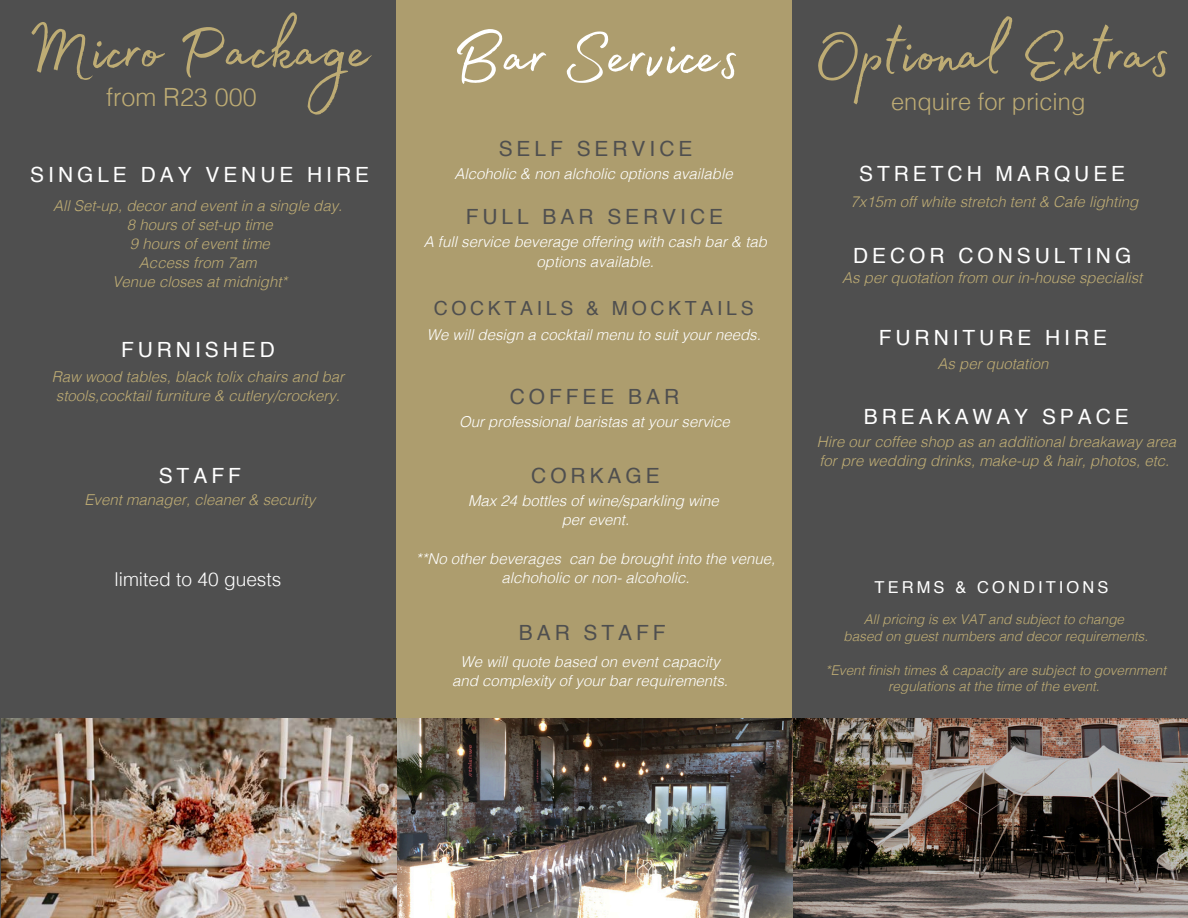
<style>
.page{position:relative;width:1188px;height:918px;background:#4f4f4f}
.page>*{position:absolute;margin:0;border:0;box-sizing:border-box;transform-origin:0 0}
.t1{font:82.65px "Madelyn Fill";color:#beac74}
.t2{font:82.65px "Madelyn Fill";color:#fff}
.t3{font:300 25.05px "Helvetica";color:#beac74}
.t4{font:300 23.7px "Helvetica";color:#beac74}
.t5{font:21px "Helvetica";letter-spacing:.19em;color:#fff}
.t6{font:21px "Helvetica";letter-spacing:.19em;color:#4f4f4f}
.t7{font:19.5px "Helvetica";letter-spacing:.19em;color:#4f4f4f}
.t8{font:300 19.2px "Helvetica";color:#fff}
.t9{font:16.5px "Helvetica";letter-spacing:.19em;color:#fff}
.t10{font:italic 300 15px/19.2px "Helvetica";color:#beac74}
.t11{font:italic 300 15px/19.2px "Helvetica";color:#fff;text-align:center}
.t12{font:italic 300 13.5px/16.8px "Helvetica";color:#beac74;text-align:center}
</style>
<div class="page">
<div style="left:396px;top:0;width:396px;height:918px;background:#ad9d6e"></div>
<img style="left:2px;top:719px;width:1186px;height:199px">
<h2 class="t1" style="left:27px;top:-12px;width:344px">Micro Package</h2>
<h3 class="t3" style="left:106px;top:87px;width:152px">from R23 000</h3>
<h6 class="t5" style="left:30px;top:166px;width:340px">SINGLE DAY VENUE HIRE</h6>
<h3 class="t10" style="left:53px;top:197px;width:291px;text-align:center">All Set-up, decor and event in a single day.<br>8 hours of set-up time<br>9 hours of event time<br>Access from 7am</h3>
<h6 class="t10" style="left:112px;top:274px;width:177px">Venue closes at midnight*</h6>
<h2 class="t5" style="left:121px;top:341px;width:155px">FURNISHED</h2>
<h1 class="t10" style="left:52px;top:368px;width:294px">Raw wood tables, black tolix chairs and bar stools,cocktail furniture &amp; cutlery/crockery.</h1>
<h6 class="t5" style="left:159px;top:467px;width:84px">STAFF</h6>
<h3 class="t10" style="left:84px;top:491px;width:232px">Event manager, cleaner &amp; security</h3>
<h3 class="t8" style="left:115px;top:572px;width:168px">limited to 40 guests</h3>
<h6 class="t2" style="left:452px;top:-7px;width:289px">Bar Services</h6>
<h3 class="t6" style="left:499px;top:140px;width:195px">SELF SERVICE</h3>
<h6 class="t11" style="left:454px;top:166px;width:280px">Alcoholic &amp; non alcholic options available</h6>
<h6 class="t6" style="left:466px;top:208px;width:259px">FULL BAR SERVICE</h6>
<h3 class="t11" style="left:424px;top:234px;width:345px">A full service beverage offering with cash bar &amp; tab options available.</h3>
<h3 class="t7" style="left:434px;top:300px;width:321px">COCKTAILS &amp; MOCKTAILS</h3>
<h3 class="t11" style="left:427px;top:326px;width:336px">We will design a cocktail menu to suit your needs.</h3>
<h1 class="t6" style="left:510px;top:387px;width:171px">COFFEE BAR</h1>
<h6 class="t11" style="left:459px;top:413px;width:272px">Our professional baristas at your service</h6>
<h3 class="t6" style="left:531px;top:467px;width:130px">CORKAGE</h3>
<h6 class="t11" style="left:468px;top:493px;width:252px">Max 24 bottles of wine/sparkling wine per event.</h6>
<h6 class="t11" style="left:416px;top:550px;width:361px">**No other beverages can be brought into the venue, alchoholic or non- alcoholic.</h6>
<h6 class="t6" style="left:519px;top:623px;width:148px">BAR STAFF</h6>
<h1 class="t11" style="left:452px;top:653px;width:277px">We will quote based on event capacity and complexity of your bar requirements.</h1>
<h6 class="t1" style="left:814px;top:-9px;width:358px">Optional Extras</h6>
<h6 class="t4" style="left:891px;top:92px;width:196px">enquire for pricing</h6>
<h3 class="t5" style="left:859px;top:164px;width:268px">STRETCH MARQUEE</h3>
<h4 class="t10" style="left:851px;top:193px;width:289px">7x15m off white stretch tent &amp; Cafe lighting</h4>
<h6 class="t5" style="left:853px;top:247px;width:280px">DECOR CONSULTING</h6>
<h3 class="t10" style="left:842px;top:269px;width:302px">As per quotation from our in-house specialist</h3>
<h3 class="t5" style="left:879px;top:329px;width:230px">FURNITURE HIRE</h3>
<h6 class="t10" style="left:938px;top:355px;width:112px">As per quotation</h6>
<h3 class="t5" style="left:864px;top:408px;width:266px">BREAKAWAY SPACE</h3>
<p class="t10" style="left:817px;top:434px;width:361px">Hire our coffee shop as an additional breakaway area for pre wedding drinks, make-up &amp; hair, photos, etc.</p>
<p class="t9" style="left:875px;top:580px;width:235px">TERMS &amp; CONDITIONS</p>
<h5 class="t12" style="left:864px;top:612px;width:262px">All pricing is ex VAT and subject to change</h5>
<p class="t12" style="left:844px;top:629px;width:306px">based on guest numbers and decor requirements.</p>
<p class="t12" style="left:825px;top:662px;width:342px">*Event finish times &amp; capacity are subject to government regulations at the time of the event.</p>
</div>
